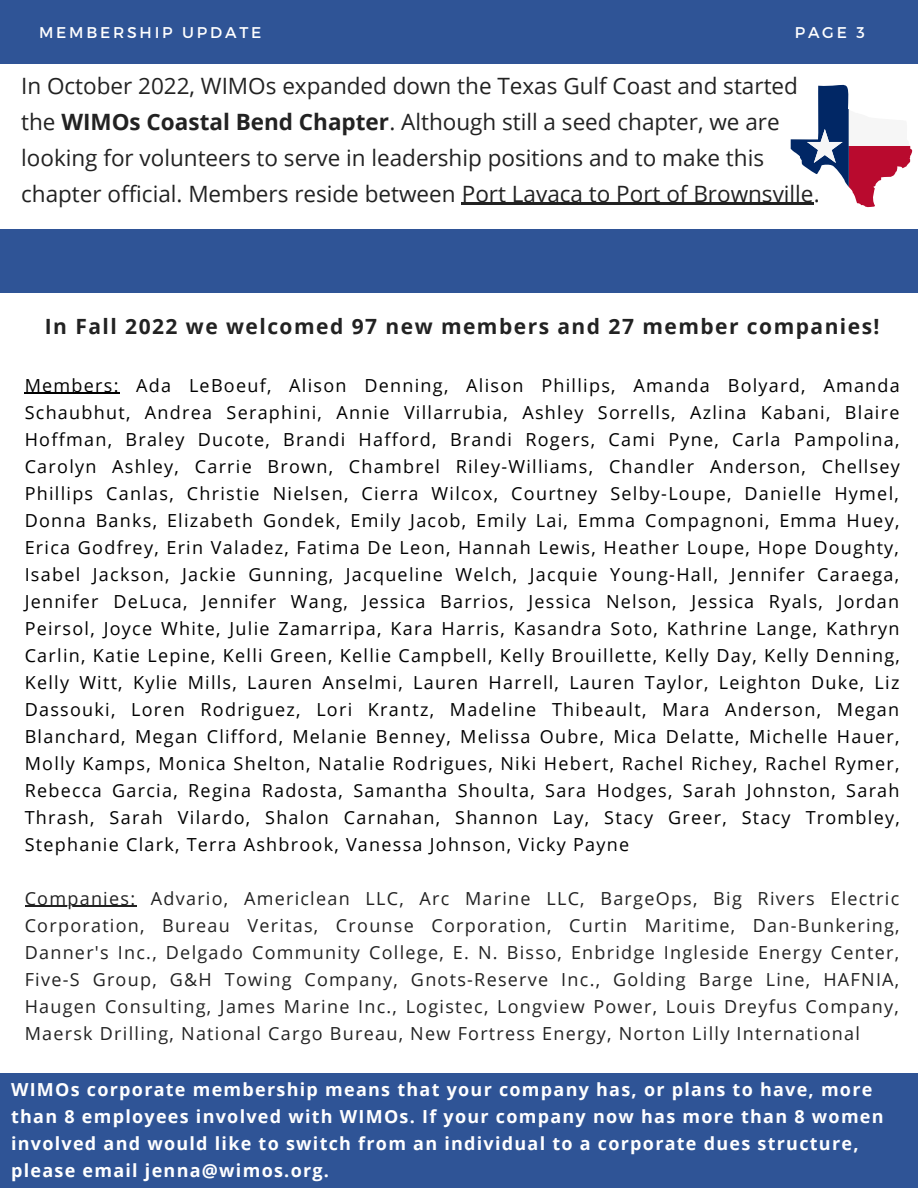
<style>
.page{position:relative;width:918px;height:1188px;background:#fff}
.page>*{position:absolute;margin:0;border:0;box-sizing:border-box;transform-origin:0 0}
.t1{font:22.5px/36px "Open Sans";color:#222}
.t2{font:700 21px "Open Sans";letter-spacing:.07em;color:#222}
.t3{font:18px/27px "Open Sans";letter-spacing:.07em;color:#000;text-align:justify}
.t4{font:18px/27px "Open Sans";letter-spacing:.07em;color:#222;text-align:justify}
.t5{font:700 18px/27px "Open Sans";letter-spacing:.07em;color:#fff}
.t6{font:15.6px "Montserrat";letter-spacing:.18em;color:#fff}
.s1{font-weight:700}
</style>
<div class="page">
<div style="left:0;top:0;width:918px;height:63px;background:#2f5496"></div>
<hr style="left:25px;top:393px;width:95px;height:1px;background:#000">
<hr style="left:25px;top:906px;width:111px;height:1px;background:#222">
<div style="left:0;top:229px;width:918px;height:63px;background:#2f5496"></div>
<div style="left:0;top:1073px;width:918px;height:115px;background:#2f5496"></div>
<svg style="left:791px;top:84px;width:121px;height:124px"></svg>
<hr style="left:462px;top:203px;width:352px;height:2px;background:#222">
<p class="t6" style="left:39px;top:22px;width:224px">MEMBERSHIP UPDATE</p>
<p class="t6" style="left:795px;top:22px;width:72px">PAGE 3</p>
<p class="t1" style="left:21px;top:67px;width:800px">In October 2022, WIMOs expanded down the Texas Gulf Coast and started the <span class="s1">WIMOs Coastal Bend Chapter</span>. Although still a seed chapter, we are looking for volunteers to serve in leadership positions and to make this chapter official. Members reside between Port Lavaca to Port of Brownsville.</p>
<p class="t2" style="left:45px;top:312px;width:836px">In Fall 2022 we welcomed 97 new members and 27 member companies!</p>
<p class="t3" style="left:25px;top:371px;width:877px">Members: Ada LeBoeuf, Alison Denning, Alison Phillips, Amanda Bolyard, Amanda Schaubhut, Andrea Seraphini, Annie Villarrubia, Ashley Sorrells, Azlina Kabani, Blaire Hoffman, Braley Ducote, Brandi Hafford, Brandi Rogers, Cami Pyne, Carla Pampolina, Carolyn Ashley, Carrie Brown, Chambrel Riley-Williams, Chandler Anderson, Chellsey Phillips Canlas, Christie Nielsen, Cierra Wilcox, Courtney Selby-Loupe, Danielle Hymel, Donna Banks, Elizabeth Gondek, Emily Jacob, Emily Lai, Emma Compagnoni, Emma Huey, Erica Godfrey, Erin Valadez, Fatima De Leon, Hannah Lewis, Heather Loupe, Hope Doughty, Isabel Jackson, Jackie Gunning, Jacqueline Welch, Jacquie Young-Hall, Jennifer Caraega, Jennifer DeLuca, Jennifer Wang, Jessica Barrios, Jessica Nelson, Jessica Ryals, Jordan Peirsol, Joyce White, Julie Zamarripa, Kara Harris, Kasandra Soto, Kathrine Lange, Kathryn Carlin, Katie Lepine, Kelli Green, Kellie Campbell, Kelly Brouillette, Kelly Day, Kelly Denning, Kelly Witt, Kylie Mills, Lauren Anselmi, Lauren Harrell, Lauren Taylor, Leighton Duke, Liz Dassouki, Loren Rodriguez, Lori Krantz, Madeline Thibeault, Mara Anderson, Megan Blanchard, Megan Clifford, Melanie Benney, Melissa Oubre, Mica Delatte, Michelle Hauer, Molly Kamps, Monica Shelton, Natalie Rodrigues, Niki Hebert, Rachel Richey, Rachel Rymer, Rebecca Garcia, Regina Radosta, Samantha Shoulta, Sara Hodges, Sarah Johnston, Sarah Thrash, Sarah Vilardo, Shalon Carnahan, Shannon Lay, Stacy Greer, Stacy Trombley, Stephanie Clark, Terra Ashbrook, Vanessa Johnson, Vicky Payne</p>
<p class="t4" style="left:25px;top:884px;width:876px">Companies: Advario, Americlean LLC, Arc Marine LLC, BargeOps, Big Rivers Electric Corporation, Bureau Veritas, Crounse Corporation, Curtin Maritime, Dan-Bunkering, Danner's Inc., Delgado Community College, E. N. Bisso, Enbridge Ingleside Energy Center, Five-S Group, G&amp;H Towing Company, Gnots-Reserve Inc., Golding Barge Line, HAFNIA, Haugen Consulting, James Marine Inc., Logistec, Longview Power, Louis Dreyfus Company, Maersk Drilling, National Cargo Bureau, New Fortress Energy, Norton Lilly International</p>
<p class="t5" style="left:11px;top:1076px;width:874px">WIMOs corporate membership means that your company has, or plans to have, more than 8 employees involved with WIMOs. If your company now has more than 8 women involved and would like to switch from an individual to a corporate dues structure, please email jenna@wimos.org.</p>
</div>
